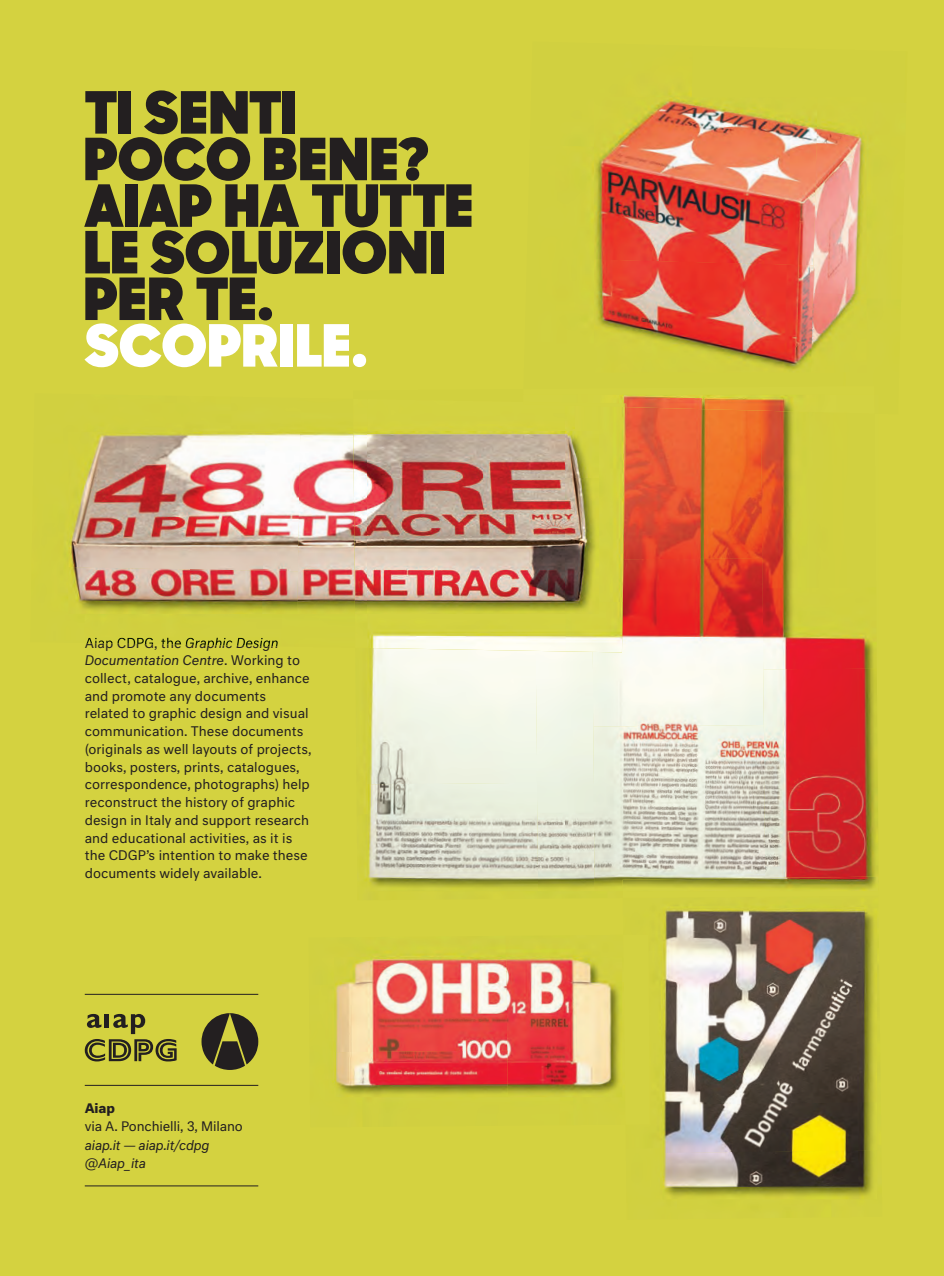
<style>
.page{position:relative;width:944px;height:1276px;background:#d4d240}
.page>*{position:absolute;margin:0;border:0;box-sizing:border-box;transform-origin:0 0}
.t1{font:900 58.27px/46.6px "Sharp Sans Display No 1";letter-spacing:.025em;color:#231f20}
.t2{font:12.83px/17.8px "Neutral Std";color:#231f20}
.t3{font:italic 12.83px/18px "Neutral Std";letter-spacing:-.01em;color:#231f20}
.s1{color:#fff}
.s2{font-style:italic}
.s3{font-weight:700;font-style:normal}
.s4{font-style:normal}
</style>
<div class="page">
<svg style="left:85px;top:1014px;width:92px;height:47px"></svg>
<svg style="left:202px;top:1013px;width:56px;height:57px"></svg>
<hr style="left:85px;top:1085px;width:173px;height:1px;background:#231f20">
<hr style="left:85px;top:1185px;width:173px;height:1px;background:#231f20">
<hr style="left:85px;top:994px;width:173px;height:1px;background:#231f20">
<img style="left:594px;top:99px;width:216px;height:160px">
<img style="left:810px;top:119px;width:54px;height:231px">
<img style="left:596px;top:259px;width:218px;height:111px">
<img style="left:86px;top:637px;width:95px;height:8px">
<img style="left:186px;top:637px;width:92px;height:9px">
<img style="left:69px;top:432px;width:228px;height:135px">
<img style="left:297px;top:432px;width:56px;height:179px">
<img style="left:70px;top:567px;width:228px;height:45px">
<img style="left:334px;top:957px;width:172px;height:93px">
<img style="left:506px;top:957px;width:116px;height:137px">
<img style="left:334px;top:1050px;width:174px;height:46px">
<img style="left:620px;top:395px;width:173px;height:16px">
<img style="left:353px;top:432px;width:221px;height:179px">
<img style="left:626px;top:407px;width:136px;height:151px">
<img style="left:761px;top:411px;width:115px;height:257px">
<img style="left:595px;top:558px;width:169px;height:167px">
<img style="left:368px;top:652px;width:168px;height:237px">
<img style="left:536px;top:652px;width:59px;height:237px">
<img style="left:763px;top:668px;width:115px;height:208px">
<img style="left:593px;top:725px;width:172px;height:164px">
<img style="left:368px;top:601px;width:255px;height:51px">
<img style="left:574px;top:407px;width:52px;height:195px">
<img style="left:375px;top:407px;width:200px;height:25px">
<img style="left:620px;top:402px;width:6px;height:5px">
<img style="left:623px;top:876px;width:253px;height:15px">
<img style="left:663px;top:908px;width:214px;height:242px">
<img style="left:662px;top:1150px;width:212px;height:49px">
<p class="t1" style="left:85px;top:87px;width:389px">TI SENTI<br>POCO BENE?<br>AIAP HA TUTTE<br>LE SOLUZIONI<br>PER TE.<br><span class="s1">SCOPRILE.</span></p>
<p class="t2" style="left:85px;top:633px;width:228px">Aiap CDPG, the <span class="s2">Graphic Design Documentation Centre</span>. Working to collect, catalogue, archive, enhance and promote any documents related to graphic design and visual communication. These documents (originals as well layouts of projects, books, posters, prints, catalogues, correspondence, photographs) help reconstruct the history of graphic design in Italy and support research and educational activities, as it is the CDGP’s intention to make these documents widely available.</p>
<p class="t3" style="left:85px;top:1099px;width:160px"><span class="s3">Aiap<br></span><span class="s4">via A. Ponchielli, 3, Milano </span>aiap.it — aiap.it/cdpg @Aiap_ita</p>
</div>
